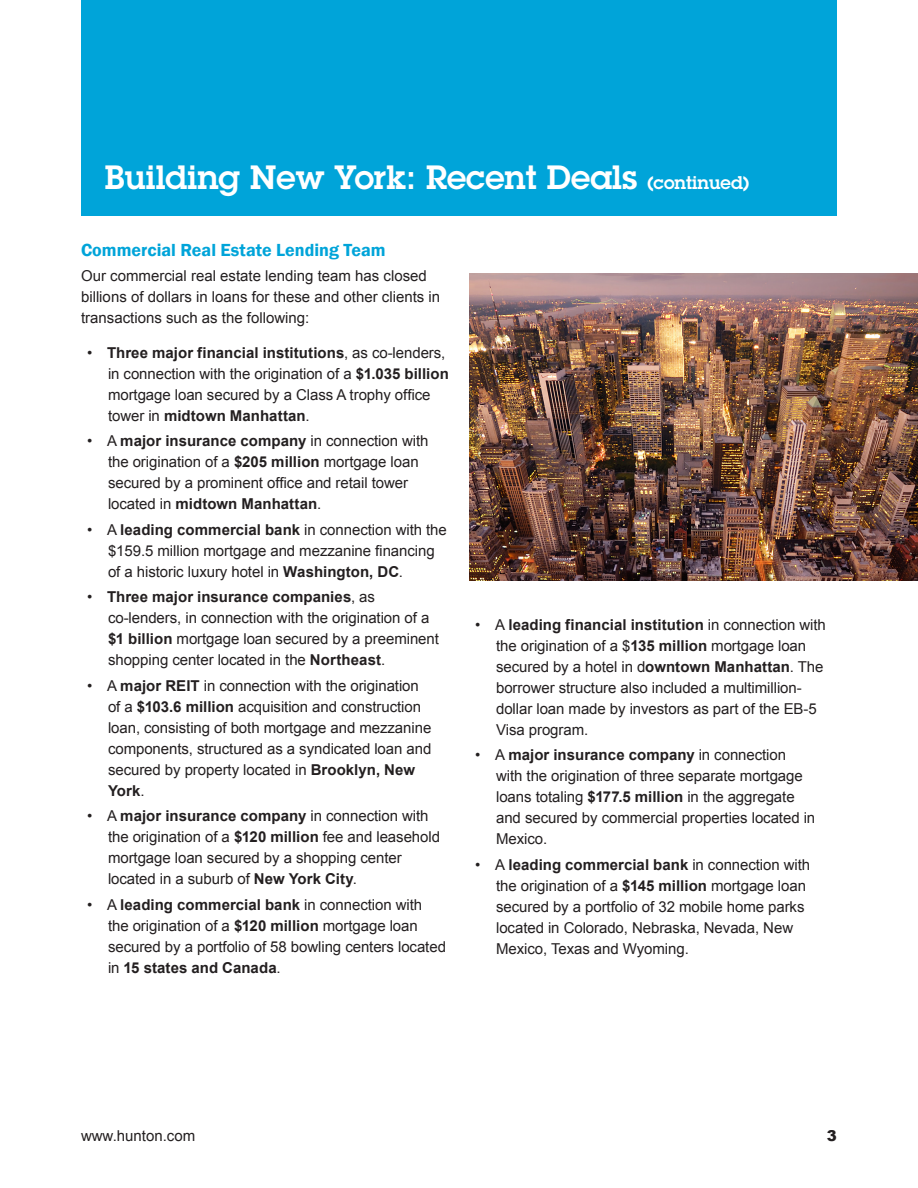
<style>
.page{position:relative;width:918px;height:1188px;background:#fff}
.page>*{position:absolute;margin:0;border:0;box-sizing:border-box;transform-origin:0 0}
._01a__Page_Head{font:600 33px "Lubalin Graph Std";color:#fff}
._02__Head_Level_One{font:600 18px "Franklin Gothic";color:#00a4d9}
._02__Body{font:15px/21px "Arial";letter-spacing:-.005em;color:#231f20}
.t1{font:900 15px "Arial";color:#231f20}
.s1{font-size:18px}
.s2{font-weight:700}
</style>
<div class="page">
<div style="left:81px;top:0;width:756px;height:216px;background:#00a4d9"></div>
<img style="left:469px;top:274px;width:449px;height:306px">
<p class="_01a__Page_Head" style="left:105px;top:155px;width:646px">Building New York: Recent Deals <span class="s1">(continued)</span></p>
<p class="_02__Head_Level_One" style="left:81px;top:239px;width:306px">Commercial Real Estate Lending Team</p>
<p class="_02__Body" style="left:81px;top:265px;width:361px">Our commercial real estate lending team has closed billions of dollars in loans for these and other clients in transactions such as the following:</p>
<p class="_02__Body" style="left:108px;top:342px;width:342px;text-indent:-21px">• <span class="s2">Three major financial institutions</span>, as co-lenders, in connection with the origination of a <span class="s2">$1.035 billion </span>mortgage loan secured by a Class A trophy office tower in <span class="s2">midtown Manhattan</span>.</p>
<p class="_02__Body" style="left:108px;top:430px;width:322px;text-indent:-21px">• A <span class="s2">major insurance company</span> in connection with the origination of a <span class="s2">$205 million</span> mortgage loan secured by a prominent office and retail tower located in <span class="s2">midtown Manhattan</span>.</p>
<p class="_02__Body" style="left:108px;top:519px;width:340px;text-indent:-21px">• A <span class="s2">leading commercial bank</span> in connection with the $159.5 million mortgage and mezzanine financing of a historic luxury hotel in <span class="s2">Washington, DC</span>.</p>
<p class="_02__Body" style="left:108px;top:586px;width:333px;text-indent:-21px">• <span class="s2">Three major insurance companies</span>, as co-lenders, in connection with the origination of a <span class="s2">$1 billion</span> mortgage loan secured by a preeminent shopping center located in the <span class="s2">Northeast</span>.</p>
<p class="_02__Body" style="left:108px;top:675px;width:325px;text-indent:-21px">• A <span class="s2">major REIT</span> in connection with the origination of a <span class="s2">$103.6 million</span> acquisition and construction loan, consisting of both mortgage and mezzanine components, structured as a syndicated loan and secured by property located in <span class="s2">Brooklyn, New York</span>.</p>
<p class="_02__Body" style="left:108px;top:805px;width:334px;text-indent:-21px">• A <span class="s2">major insurance company</span> in connection with the origination of a <span class="s2">$120 million</span> fee and leasehold mortgage loan secured by a shopping center located in a suburb of <span class="s2">New York City</span>.</p>
<p class="_02__Body" style="left:108px;top:894px;width:340px;text-indent:-21px">• A <span class="s2">leading commercial bank</span> in connection with the origination of a <span class="s2">$120 million</span> mortgage loan secured by a portfolio of 58 bowling centers located in <span class="s2">15 states and Canada</span>.</p>
<p class="_02__Body" style="left:496px;top:614px;width:331px;text-indent:-21px">• A <span class="s2">leading financial institution</span> in connection with the origination of a $<span class="s2">135 million</span> mortgage loan secured by a hotel in d<span class="s2">owntown Manhattan</span>. The borrower structure also included a multimillion&shy;dollar loan made by investors as part of the EB-5<br>Visa program.</p>
<p class="_02__Body" style="left:496px;top:744px;width:321px;text-indent:-21px">• A <span class="s2">major insurance company</span> in connection with the origination of three separate mortgage loans totaling <span class="s2">$177.5 million</span> in the aggregate and secured by commercial properties located in Mexico.</p>
<p class="_02__Body" style="left:496px;top:854px;width:316px;text-indent:-21px">• A <span class="s2">leading commercial bank</span> in connection with the origination of a <span class="s2">$145 million</span> mortgage loan secured by a portfolio of 32 mobile home parks located in Colorado, Nebraska, Nevada, New Mexico, Texas and Wyoming.</p>
<p class="_02__Body" style="left:81px;top:1126px;width:116px">www.hunton.com</p>
<p class="t1" style="left:827px;top:1125px;width:12px">3</p>
</div>
